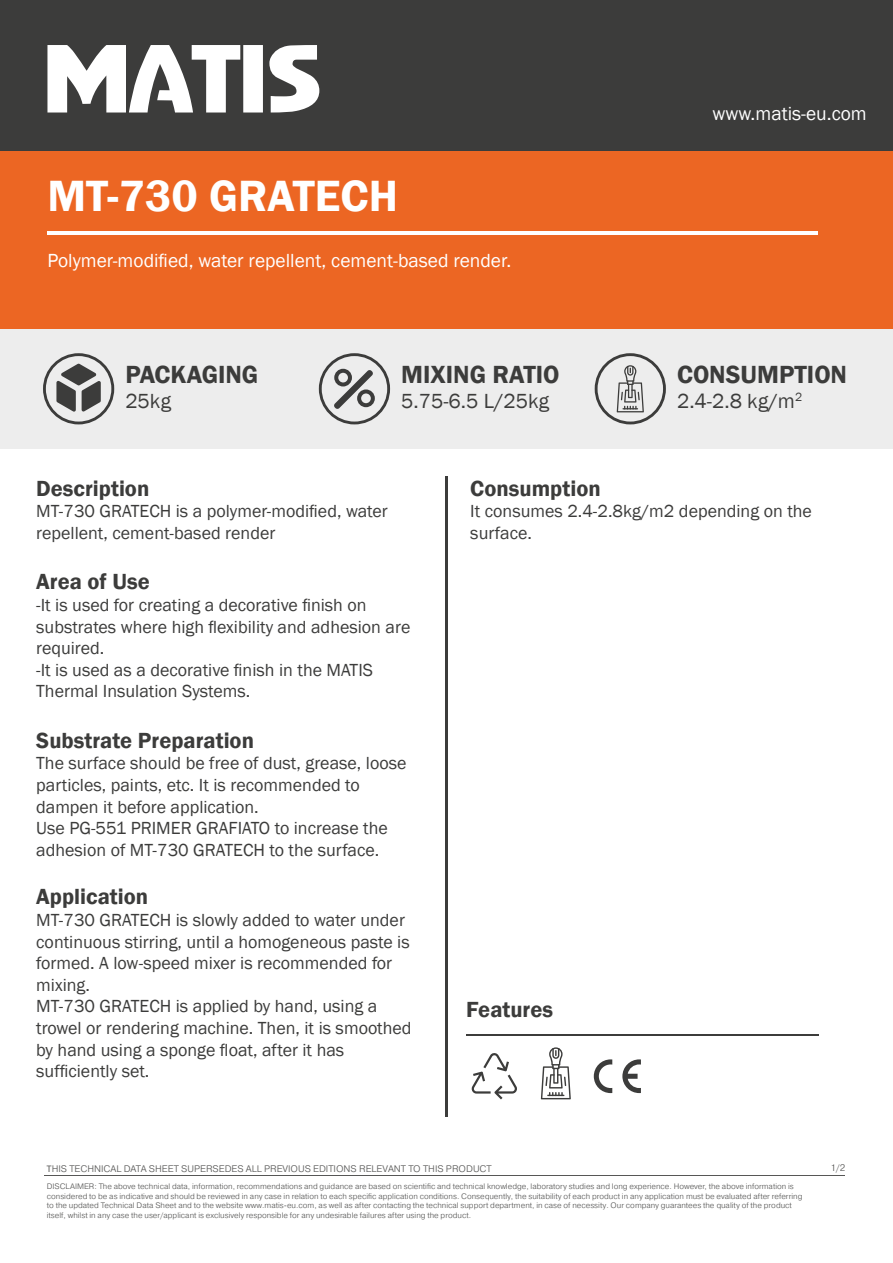
<style>
.page{position:relative;width:893px;height:1263px;background:#fff}
.page>*{position:absolute;margin:0;border:0;box-sizing:border-box;transform-origin:0 0}
.t1{font:600 45px "Franklin Gothic";color:#fff}
.t2{font:600 25.5px "Franklin Gothic";color:#3c3c3b}
.t3{font:600 22.5px "Franklin Gothic";color:#3c3c3b}
.t4{font:21px "Franklin Gothic";color:#3c3c3b}
.t5{font:19.5px "Franklin Gothic";color:#fff}
.t6{font:18px/21.6px "Franklin Gothic";color:#3c3c3b}
.t7{font:300 9.45px "Pragmatica";color:#575756}
.t8{font:300 7.95px/9.4px "Pragmatica";color:#575756}
.s1{font-family:"Myriad Pro";font-weight:400}
</style>
<div class="page">
<svg style="left:594px;top:1059px;width:47px;height:34px"></svg>
<svg style="left:471px;top:1053px;width:46px;height:46px"></svg>
<div style="left:0;top:329px;width:893px;height:120px;background:#ededed"></div>
<div style="left:0;top:0;width:893px;height:329px;background:#ec6623"></div>
<div style="left:0;top:0;width:893px;height:151px;background:#3c3c3b"></div>
<svg style="left:47px;top:45px;width:272px;height:68px"></svg>
<hr style="left:47px;top:231px;width:771px;height:3px;background:#fff">
<hr style="left:445px;top:476px;width:2px;height:641px;background:#3c3c3b">
<svg style="left:43px;top:353px;width:71px;height:71px"></svg>
<svg style="left:319px;top:353px;width:71px;height:71px"></svg>
<svg style="left:595px;top:353px;width:71px;height:71px"></svg>
<hr style="left:45px;top:1175px;width:800px;height:1px;background:#575756">
<hr style="left:466px;top:1034px;width:352px;height:1px;background:#3c3c3b">
<svg style="left:541px;top:1047px;width:30px;height:52px"></svg>
<h1 class="t1" style="left:47px;top:168px;width:352px">MT-730 GRATECH</h1>
<p class="t5" style="left:47px;top:248px;width:465px">Polymer-modified, water repellent, cement-based render.</p>
<h2 class="t2" style="left:125px;top:358px;width:134px">PACKAGING</h2>
<p class="t4" style="left:125px;top:388px;width:47px">25kg</p>
<h2 class="t2" style="left:401px;top:358px;width:160px">MIXING RATIO</h2>
<p class="t4" style="left:401px;top:388px;width:150px">5.75-6.5 L/25kg</p>
<p class="t5" style="left:712px;top:101px;width:156px">www.matis-eu.com</p>
<h2 class="t2" style="left:677px;top:358px;width:172px">CONSUMPTION</h2>
<p class="t4" style="left:677px;top:388px;width:127px">2.4-2.8 kg/m<sup>2</sup></p>
<p class="t3" style="left:36px;top:474px;width:115px">Description</p>
<p class="t6" style="left:36px;top:501px;width:353px">MT-730 GRATECH is a polymer-modified, water repellent, cement-based render</p>
<p class="t3" style="left:36px;top:568px;width:115px">Area of Use</p>
<p class="t6" style="left:36px;top:595px;width:376px">-It is used for creating a decorative finish on substrates where high flexibility and adhesion are required.<br>-It is used as a decorative finish in the MATIS Thermal Insulation Systems.</p>
<p class="t3" style="left:36px;top:726px;width:219px">Substrate Preparation</p>
<p class="t6" style="left:36px;top:753px;width:372px">The surface should be free of dust, grease, loose particles, paints, etc. It is recommended to dampen it before application.<br>Use PG-551 PRIMER GRAFIATO to increase the adhesion of MT-730 GRATECH to the surface.</p>
<p class="t3" style="left:36px;top:883px;width:113px">Application</p>
<p class="t6" style="left:36px;top:910px;width:377px">MT-730 GRATECH is slowly added to water under continuous stirring, until a homogeneous paste is formed. A low-speed mixer is recommended for mixing.<br>MT-730 GRATECH is applied by hand, using a trowel or rendering machine. Then, it is smoothed by hand using a sponge float, after it has sufficiently set.</p>
<p class="t3" style="left:470px;top:474px;width:132px">Consumption</p>
<p class="t6" style="left:470px;top:501px;width:343px">It consumes 2.4-2.8kg/m2 depending on the surface.</p>
<p class="t3" style="left:466px;top:996px;width:88px">Features</p>
<p class="t7" style="left:47px;top:1163px;width:446px"><span class="s1">Τ</span>HIS TECHNICAL DATA SHEET SUPERSEDES ALL PREVIOUS EDITIONS RELEVANT TO THIS PRODUCT</p>
<p class="t7" style="left:830px;top:1161px;width:16px">1/2</p>
<p class="t8" style="left:47px;top:1182px;width:757px">DISCLAIMER: The above technical data, information, recommendations and guidance are based on scientific and technical knowledge, laboratory studies and long experience. However, the above information is considered to be as indicative and should be reviewed in any case in relation to each specific application conditions. Consequently, the suitability of each product in any application must be evaluated after referring to the updated Technical Data Sheet and to the website www.matis-eu.com, as well as after contacting the technical support department, in case of necessity. Our company guarantees the quality of the product itself, whilst in any case the user/applicant is exclusively responsible for any undesirable failures after using the product.</p>
</div>
